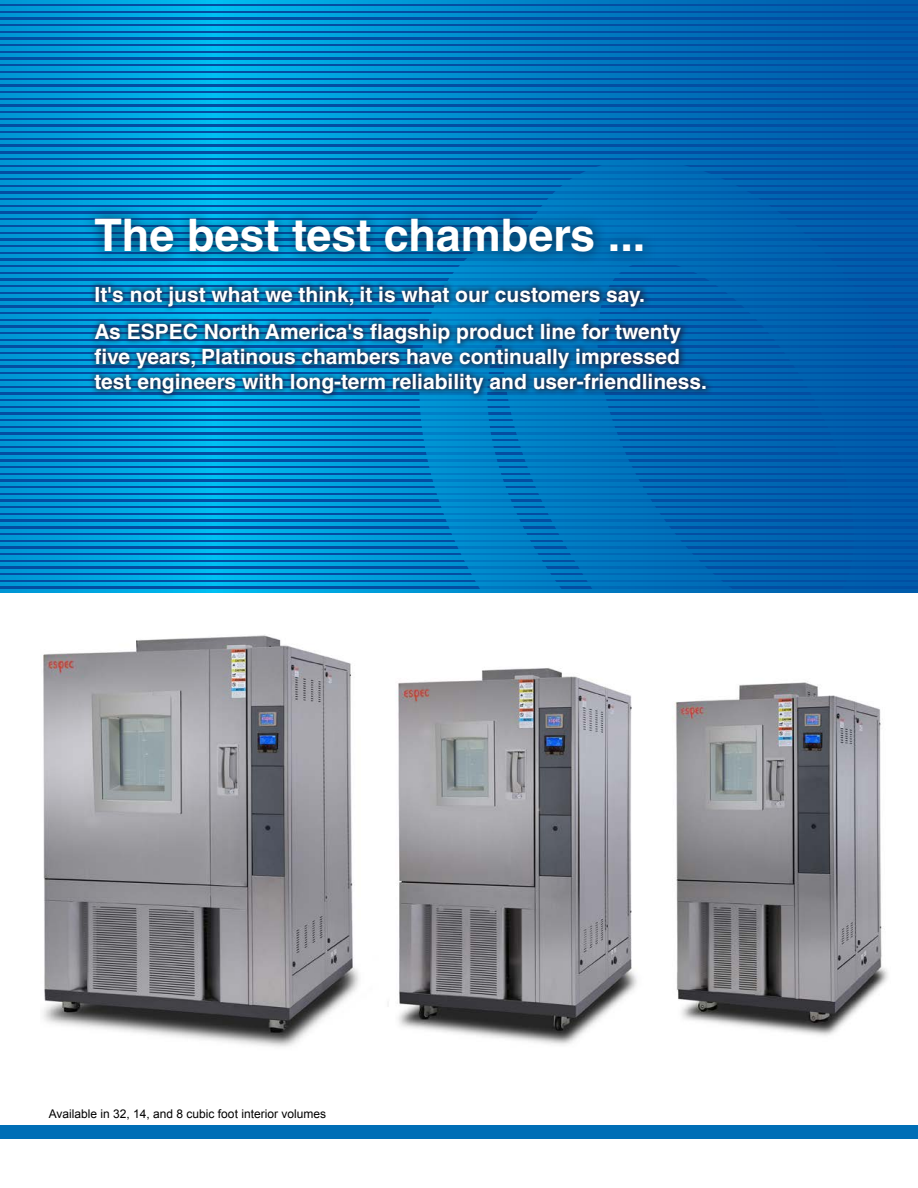
<style>
.page{position:relative;width:918px;height:1188px;background:#fff}
.page>*{position:absolute;margin:0;border:0;box-sizing:border-box;transform-origin:0 0}
.t1{font:700 45px "Helvetica LT Std";color:#fff}
.t2{font:700 21px/37px "Helvetica LT Std";color:#fff}
.t3{font:12px "Arial";color:#000}
</style>
<div class="page">
<svg style="left:0;top:3px;width:918px;height:586px;background:#0264b1"></svg>
<svg style="left:397px;top:160px;width:521px;height:429px;background:#015fae"></svg>
<svg style="left:0;top:589px;width:918px;height:4px;background:#008bcd"></svg>
<svg style="left:0;top:583px;width:918px;height:3px;background:#008bcd"></svg>
<svg style="left:0;top:576px;width:918px;height:3px;background:#008bcd"></svg>
<svg style="left:0;top:569px;width:918px;height:4px;background:#008bcd"></svg>
<svg style="left:0;top:562px;width:918px;height:4px;background:#008bcd"></svg>
<svg style="left:0;top:556px;width:918px;height:3px;background:#008bcd"></svg>
<svg style="left:0;top:549px;width:918px;height:3px;background:#008bcd"></svg>
<svg style="left:0;top:542px;width:918px;height:4px;background:#008bcd"></svg>
<svg style="left:0;top:536px;width:918px;height:3px;background:#008bcd"></svg>
<svg style="left:0;top:529px;width:918px;height:3px;background:#008bcd"></svg>
<svg style="left:0;top:522px;width:918px;height:4px;background:#008bcd"></svg>
<svg style="left:0;top:516px;width:918px;height:3px;background:#008bcd"></svg>
<svg style="left:0;top:509px;width:918px;height:3px;background:#008bcd"></svg>
<svg style="left:0;top:502px;width:918px;height:4px;background:#008bcd"></svg>
<svg style="left:0;top:496px;width:918px;height:3px;background:#008bcd"></svg>
<svg style="left:0;top:489px;width:918px;height:3px;background:#008bcd"></svg>
<svg style="left:0;top:482px;width:918px;height:3px;background:#008bcd"></svg>
<svg style="left:0;top:475px;width:918px;height:4px;background:#008bcd"></svg>
<svg style="left:0;top:469px;width:918px;height:3px;background:#008bcd"></svg>
<svg style="left:0;top:462px;width:918px;height:3px;background:#008bcd"></svg>
<svg style="left:0;top:455px;width:918px;height:4px;background:#008bcd"></svg>
<svg style="left:0;top:449px;width:918px;height:3px;background:#008bcd"></svg>
<svg style="left:0;top:442px;width:918px;height:3px;background:#008bcd"></svg>
<svg style="left:0;top:435px;width:918px;height:4px;background:#008bcd"></svg>
<svg style="left:0;top:429px;width:918px;height:3px;background:#008bcd"></svg>
<svg style="left:0;top:422px;width:918px;height:3px;background:#008bcd"></svg>
<svg style="left:0;top:415px;width:918px;height:4px;background:#008bcd"></svg>
<svg style="left:0;top:408px;width:918px;height:4px;background:#008bcd"></svg>
<svg style="left:0;top:402px;width:918px;height:3px;background:#008bcd"></svg>
<svg style="left:0;top:395px;width:918px;height:3px"></svg>
<svg style="left:0;top:388px;width:918px;height:4px"></svg>
<svg style="left:0;top:382px;width:918px;height:3px"></svg>
<svg style="left:0;top:375px;width:918px;height:3px"></svg>
<svg style="left:0;top:368px;width:918px;height:4px"></svg>
<svg style="left:0;top:362px;width:918px;height:3px"></svg>
<svg style="left:0;top:355px;width:918px;height:3px"></svg>
<svg style="left:0;top:348px;width:918px;height:4px"></svg>
<svg style="left:0;top:342px;width:918px;height:3px"></svg>
<svg style="left:0;top:335px;width:918px;height:3px"></svg>
<svg style="left:0;top:328px;width:918px;height:3px"></svg>
<svg style="left:0;top:321px;width:918px;height:4px"></svg>
<svg style="left:0;top:315px;width:918px;height:3px"></svg>
<svg style="left:0;top:308px;width:918px;height:3px"></svg>
<svg style="left:0;top:301px;width:918px;height:4px"></svg>
<svg style="left:0;top:295px;width:918px;height:3px"></svg>
<svg style="left:0;top:288px;width:918px;height:3px"></svg>
<svg style="left:0;top:281px;width:918px;height:4px"></svg>
<svg style="left:0;top:275px;width:918px;height:3px;background:#008bcd"></svg>
<svg style="left:0;top:268px;width:918px;height:3px;background:#008bcd"></svg>
<svg style="left:0;top:261px;width:918px;height:4px"></svg>
<svg style="left:0;top:254px;width:918px;height:4px"></svg>
<svg style="left:0;top:248px;width:918px;height:3px"></svg>
<svg style="left:0;top:241px;width:918px;height:3px"></svg>
<svg style="left:0;top:234px;width:918px;height:4px"></svg>
<svg style="left:0;top:228px;width:918px;height:3px"></svg>
<svg style="left:0;top:221px;width:918px;height:3px"></svg>
<svg style="left:0;top:214px;width:918px;height:4px"></svg>
<svg style="left:0;top:208px;width:918px;height:3px"></svg>
<svg style="left:0;top:201px;width:918px;height:3px;background:#008bcd"></svg>
<svg style="left:0;top:194px;width:918px;height:4px;background:#008bcd"></svg>
<svg style="left:0;top:187px;width:918px;height:4px;background:#008bcd"></svg>
<svg style="left:0;top:181px;width:918px;height:3px;background:#008bcd"></svg>
<svg style="left:0;top:174px;width:918px;height:3px;background:#008bcd"></svg>
<svg style="left:0;top:167px;width:918px;height:4px;background:#008bcd"></svg>
<svg style="left:0;top:161px;width:918px;height:3px;background:#008bcd"></svg>
<svg style="left:0;top:154px;width:918px;height:3px;background:#008bcd"></svg>
<svg style="left:0;top:147px;width:918px;height:4px;background:#008bcd"></svg>
<svg style="left:0;top:141px;width:918px;height:3px;background:#008bcd"></svg>
<svg style="left:0;top:134px;width:918px;height:3px;background:#008bcd"></svg>
<svg style="left:0;top:127px;width:918px;height:4px;background:#008bcd"></svg>
<svg style="left:0;top:121px;width:918px;height:3px;background:#008bcd"></svg>
<svg style="left:0;top:114px;width:918px;height:3px;background:#008bcd"></svg>
<svg style="left:0;top:107px;width:918px;height:3px;background:#008bcd"></svg>
<svg style="left:0;top:100px;width:918px;height:4px;background:#008bcd"></svg>
<svg style="left:0;top:94px;width:918px;height:3px;background:#008bcd"></svg>
<svg style="left:0;top:87px;width:918px;height:3px;background:#008bcd"></svg>
<svg style="left:0;top:80px;width:918px;height:4px;background:#008bcd"></svg>
<svg style="left:0;top:74px;width:918px;height:3px;background:#008bcd"></svg>
<svg style="left:0;top:67px;width:918px;height:3px;background:#008bcd"></svg>
<svg style="left:0;top:60px;width:918px;height:4px;background:#008bcd"></svg>
<svg style="left:0;top:54px;width:918px;height:3px;background:#008bcd"></svg>
<svg style="left:0;top:47px;width:918px;height:3px;background:#008bcd"></svg>
<svg style="left:0;top:40px;width:918px;height:4px;background:#008bcd"></svg>
<svg style="left:0;top:33px;width:918px;height:4px;background:#008bcd"></svg>
<svg style="left:0;top:27px;width:918px;height:3px;background:#008bcd"></svg>
<svg style="left:0;top:20px;width:918px;height:3px;background:#008bcd"></svg>
<svg style="left:0;top:13px;width:918px;height:4px;background:#008bcd"></svg>
<svg style="left:0;top:7px;width:918px;height:3px;background:#008bcd"></svg>
<svg style="left:0;top:0;width:918px;height:3px;background:#008bcd"></svg>
<div style="left:82px;top:205px;width:575px;height:62px;background:#072241;opacity:.87"></div>
<div style="left:88px;top:279px;width:625px;height:122px;background:#1a2341;opacity:.87"></div>
<div style="left:0;top:1125px;width:918px;height:13px;background:#006eb6"></div>
<img style="left:43px;top:635px;width:845px;height:412px">
<h1 class="t1" style="left:94px;top:208px;width:552px">The best test chambers ...</h1>
<p class="t2" style="left:94px;top:275px;width:588px">It's not just what we think, it is what our customers say.<br>As ESPEC North America's flagship product line for twenty</p>
<p class="t2" style="left:94px;top:344px;width:614px;line-height:25.2px">five years, Platinous chambers have continually impressed test engineers with long-term reliability and user-friendliness.</p>
<p class="t3" style="left:49px;top:1106px;width:279px">Available in 32, 14, and 8 cubic foot interior volumes</p>
</div>
